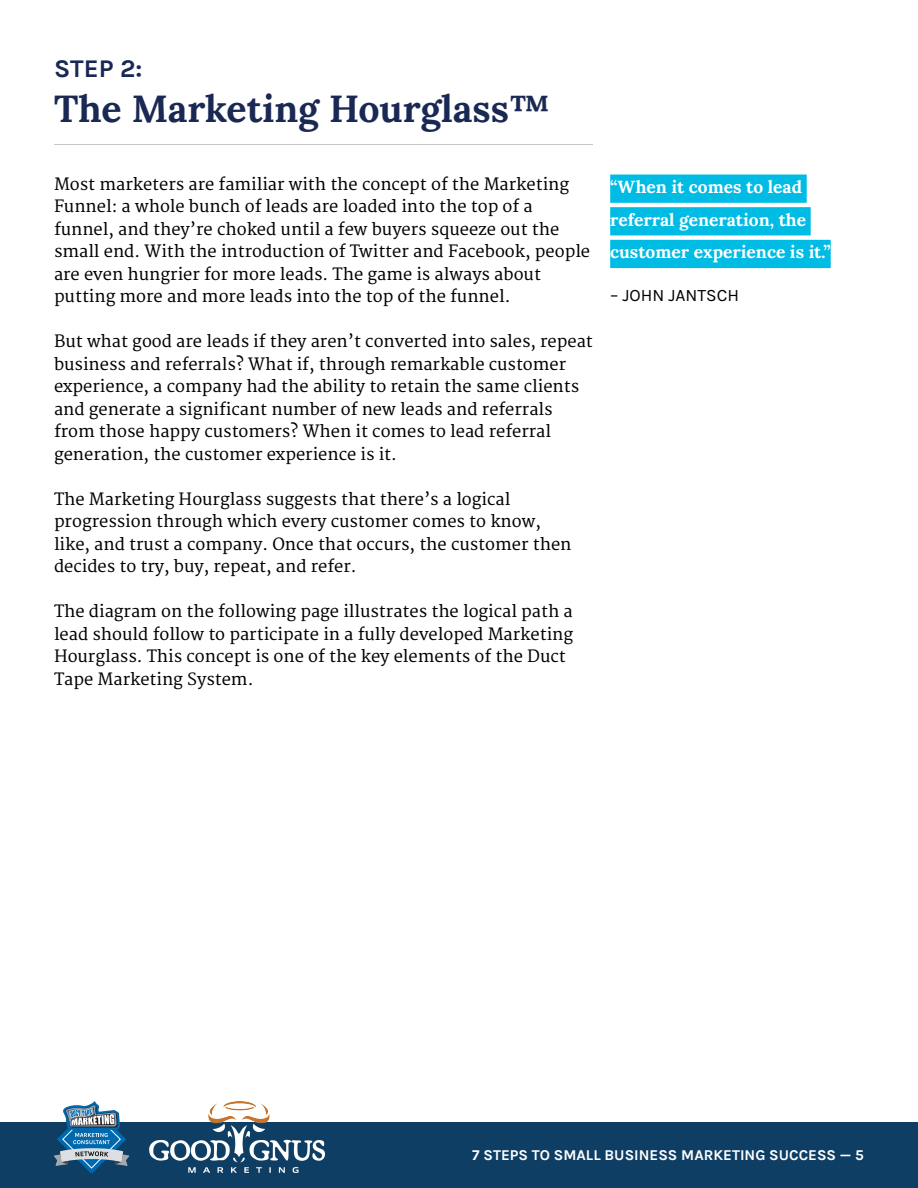
<style>
.page{position:relative;width:918px;height:1188px;background:#fff}
.page>*{position:absolute;margin:0;border:0;box-sizing:border-box;transform-origin:0 0}
.t1{font:700 37.5px "Lora";color:#1a2854}
.t2{font:700 25.5px "Karla";color:#1a2854}
.t3{font:700 17.4px/32.7px "Lora";color:#fff}
.t4{font:17.4px "Karla";color:#000}
.t5{font:16.5px/22.5px "Merriweather";color:#000}
.t6{font:700 15px "Karla";color:#fff}
</style>
<div class="page">
<div style="left:0;top:1122px;width:918px;height:66px;background:#0f3e65"></div>
<svg style="left:54px;top:1101px;width:75px;height:71px"></svg>
<hr style="left:54px;top:144px;width:539px;height:1px;background:#c6c6c6">
<div style="left:610px;top:175px;width:197px;height:28px;background:#00bce5"></div>
<div style="left:610px;top:207px;width:201px;height:28px;background:#00bce5"></div>
<div style="left:610px;top:240px;width:221px;height:28px;background:#00bce5"></div>
<img style="left:150px;top:1101px;width:174px;height:71px">
<h2 class="t2" style="left:54px;top:54px;width:90px">STEP 2:</h2>
<h1 class="t1" style="left:54px;top:85px;width:498px">The Marketing Hourglass™</h1>
<p class="t5" style="left:54px;top:173px;width:538px">Most marketers are familiar with the concept of the Marketing Funnel: a whole bunch of leads are loaded into the top of a funnel, and they’re choked until a few buyers squeeze out the small end. With the introduction of Twitter and Facebook, people are even hungrier for more leads. The game is always about putting more and more leads into the top of the funnel.</p>
<p class="t5" style="left:54px;top:331px;width:540px">But what good are leads if they aren’t converted into sales, repeat business and referrals? What if, through remarkable customer experience, a company had the ability to retain the same clients and generate a significant number of new leads and referrals from those happy customers? When it comes to lead referral generation, the customer experience is it.</p>
<p class="t5" style="left:54px;top:489px;width:519px">The Marketing Hourglass suggests that there’s a logical progression through which every customer comes to know, like, and trust a company. Once that occurs, the customer then decides to try, buy, repeat, and refer.</p>
<p class="t5" style="left:54px;top:601px;width:521px">The diagram on the following page illustrates the logical path a lead should follow to participate in a fully developed Marketing Hourglass. This concept is one of the key elements of the Duct Tape Marketing System.</p>
<p class="t3" style="left:610px;top:170px;width:222px">“When it comes to lead referral generation, the customer experience is it.”</p>
<p class="t4" style="left:610px;top:285px;width:130px">– JOHN JANTSCH</p>
<p class="t6" style="left:472px;top:1146px;width:393px">7 STEPS TO SMALL BUSINESS MARKETING SUCCESS — 5</p>
</div>
